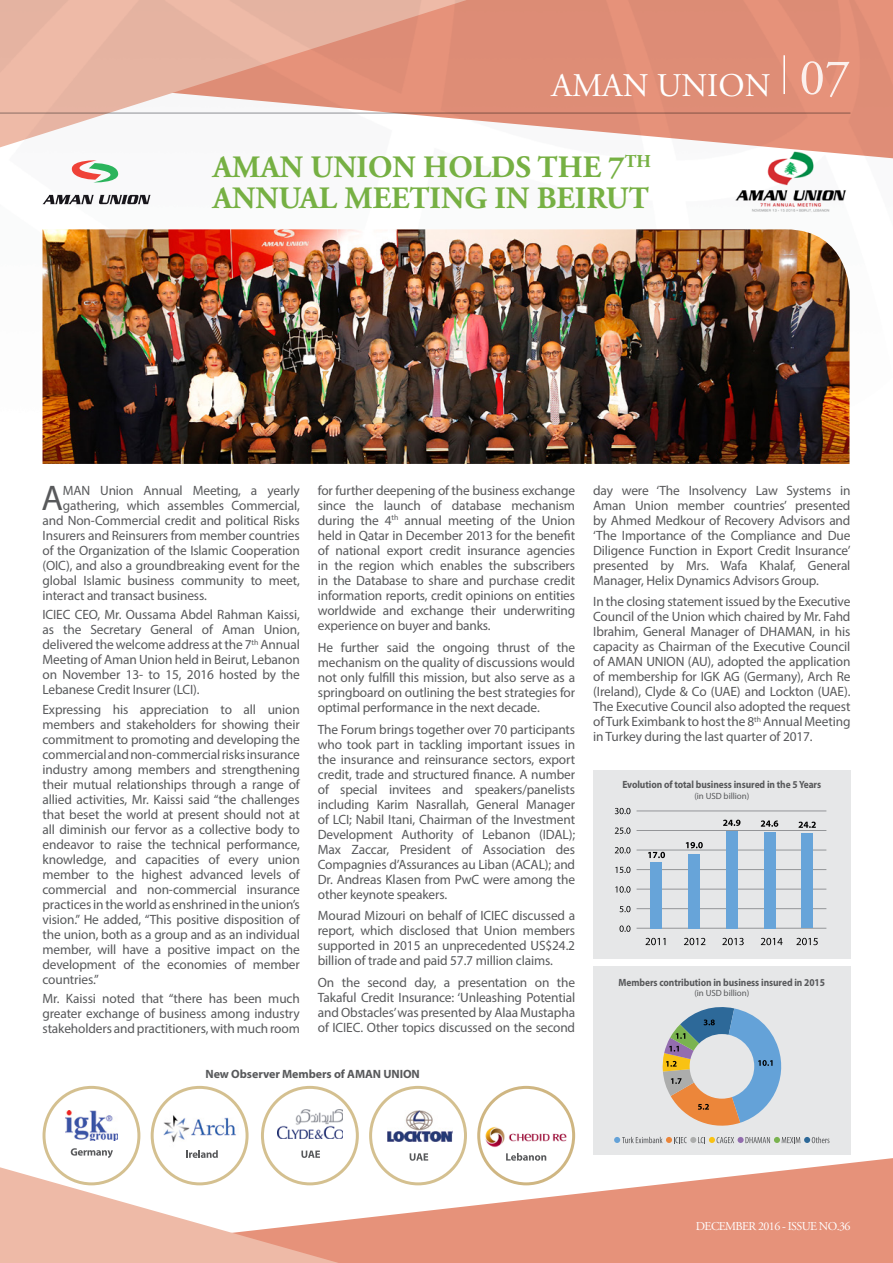
<style>
.page{position:relative;width:893px;height:1263px;background:#fff}
.page>*{position:absolute;margin:0;border:0;box-sizing:border-box;transform-origin:0 0}
.t1{font:35.7px "Myriad Pro";color:#58595b}
.t2{font:33px "Adobe Garamond Pro";color:#fff}
.t3{font:700 31.05px/31px "Adobe Garamond Pro";color:#76b043}
.t4{font:13.5px/15px "Myriad Pro";letter-spacing:-.01em;color:#58595b;text-align:justify}
.t5{font:700 12px "Myriad Pro";letter-spacing:-.005em;color:#58595b}
.t6{font:12px "Adobe Garamond Pro";letter-spacing:-.05em;color:#fff}
.t7{font:700 10.5px "Myriad Pro";letter-spacing:-.005em;color:#58595b;scale:.9 1}
.t8{font:9px "Myriad Pro";letter-spacing:-.005em;color:#58595b}
.s1{font-size:51px}
</style>
<div class="page">
<svg style="left:156px;top:1158px;width:737px;height:105px;fill:#e6927a"></svg>
<svg style="left:0;top:1167px;width:339px;height:96px"></svg>
<img style="left:0;top:0;width:893px;height:1080px">
<img style="left:43px;top:229px;width:806px;height:235px">
<div style="left:593px;top:771px;width:257px;height:188px;background:#e6e7e8"></div>
<hr style="left:637px;top:811px;width:189px;height:1px;background:#939598">
<hr style="left:637px;top:830px;width:189px;height:1px;background:#939598">
<hr style="left:637px;top:850px;width:189px;height:1px;background:#939598">
<hr style="left:637px;top:869px;width:189px;height:1px;background:#939598">
<hr style="left:637px;top:889px;width:189px;height:1px;background:#939598">
<hr style="left:637px;top:908px;width:189px;height:1px;background:#939598">
<hr style="left:637px;top:928px;width:189px;height:1px;background:#939598">
<div style="left:801px;top:833px;width:12px;height:95px;background:#67a4d9"></div>
<div style="left:764px;top:832px;width:11px;height:96px;background:#67a4d9"></div>
<div style="left:726px;top:831px;width:11px;height:97px;background:#67a4d9"></div>
<div style="left:688px;top:854px;width:12px;height:74px;background:#67a4d9"></div>
<div style="left:650px;top:862px;width:12px;height:66px;background:#67a4d9"></div>
<svg style="left:645px;top:938px;width:20px;height:7px"></svg>
<svg style="left:615px;top:808px;width:15px;height:6px"></svg>
<svg style="left:615px;top:827px;width:15px;height:7px"></svg>
<svg style="left:615px;top:847px;width:15px;height:6px"></svg>
<svg style="left:615px;top:867px;width:15px;height:6px"></svg>
<svg style="left:615px;top:886px;width:15px;height:7px"></svg>
<svg style="left:620px;top:906px;width:10px;height:6px"></svg>
<svg style="left:619px;top:925px;width:11px;height:7px"></svg>
<svg style="left:684px;top:938px;width:21px;height:7px"></svg>
<svg style="left:722px;top:938px;width:22px;height:7px"></svg>
<svg style="left:723px;top:820px;width:17px;height:6px"></svg>
<svg style="left:686px;top:842px;width:17px;height:6px"></svg>
<svg style="left:648px;top:852px;width:17px;height:6px"></svg>
<svg style="left:761px;top:820px;width:17px;height:7px"></svg>
<svg style="left:799px;top:822px;width:17px;height:6px"></svg>
<svg style="left:761px;top:938px;width:22px;height:7px"></svg>
<svg style="left:796px;top:938px;width:22px;height:7px"></svg>
<div style="left:593px;top:966px;width:257px;height:188px;background:#e6e7e8"></div>
<svg style="left:662px;top:1007px;width:120px;height:119px"></svg>
<svg style="left:614px;top:1137px;width:215px;height:6px"></svg>
<img style="left:277px;top:1110px;width:66px;height:29px">
<svg style="left:301px;top:1150px;width:19px;height:8px"></svg>
<div style="left:261px;top:1086px;width:98px;height:99px;border:3px solid #aa8222;border-radius:50%"></div>
<img style="left:65px;top:1111px;width:53px;height:30px">
<svg style="left:71px;top:1148px;width:42px;height:10px"></svg>
<div style="left:43px;top:1086px;width:97px;height:99px;border:3px solid #aa8222;border-radius:50%"></div>
<img style="left:153px;top:1106px;width:92px;height:44px">
<svg style="left:186px;top:1150px;width:32px;height:8px"></svg>
<div style="left:151px;top:1086px;width:98px;height:99px;border:3px solid #aa8222;border-radius:50%"></div>
<svg style="left:410px;top:1153px;width:18px;height:8px"></svg>
<img style="left:387px;top:1110px;width:66px;height:31px">
<div style="left:369px;top:1086px;width:98px;height:99px;border:3px solid #aa8222;border-radius:50%"></div>
<div style="left:479px;top:1087px;width:95px;height:97px;background:#fff;border-radius:50%"></div>
<div style="left:477px;top:1086px;width:98px;height:99px;border:3px solid #cfb682;border-radius:50%"></div>
<svg style="left:506px;top:1153px;width:40px;height:8px"></svg>
<img style="left:485px;top:1126px;width:82px;height:21px">
<hr style="left:783px;top:55px;width:2px;height:39px;background:#fff">
<svg style="left:43px;top:195px;width:108px;height:9px"></svg>
<svg style="left:55px;top:160px;width:80px;height:23px"></svg>
<h2 class="t2" style="left:551px;top:65px;width:300px">AMAN UNION <span class="s1">07</span></h2>
<h3 class="t3" style="left:213px;top:153px;width:440px">AMAN UNION HOLDS THE 7<sup>TH<br></sup>ANNUAL MEETING IN BEIRUT</h3>
<h1 class="t1" style="left:42px;top:476px;width:23px">A</h1>
<p class="t4" style="left:63px;top:483px;width:238px">MAN Union Annual Meeting, a yearly</p>
<p class="t4" style="left:63px;top:498px;width:238px">gathering, which assembles Commercial,</p>
<p class="t4" style="left:43px;top:513px;width:259px">and Non-Commercial credit and political Risks</p>
<p class="t4" style="left:43px;top:528px;width:259px">Insurers and Reinsurers from member countries</p>
<p class="t4" style="left:43px;top:543px;width:259px">of the Organization of the Islamic Cooperation</p>
<p class="t4" style="left:43px;top:558px;width:259px">(OIC), and also a groundbreaking event for the</p>
<p class="t4" style="left:43px;top:573px;width:259px">global Islamic business community to meet,</p>
<p class="t4" style="left:43px;top:588px;width:166px">interact and transact business.</p>
<p class="t4" style="left:43px;top:607px;width:259px">ICIEC CEO, Mr. Oussama Abdel Rahman Kaissi, as the Secretary General of Aman Union, delivered the welcome address at the 7<sup>th</sup> Annual Meeting of Aman Union held in Beirut, Lebanon on November 13- to 15, 2016 hosted by the Lebanese Credit Insurer (LCI).</p>
<p class="t4" style="left:43px;top:701px;width:259px">Expressing his appreciation to all union members and stakeholders for showing their commitment to promoting and developing the commercial and non-commercial risks insurance industry among members and strengthening their mutual relationships through a range of allied activities, Mr. Kaissi said “the challenges that beset the world at present should not at all diminish our fervor as a collective body to endeavor to raise the technical performance, knowledge, and capacities of every union member to the highest advanced levels of commercial and non-commercial insurance practices in the world as enshrined in the union’s vision.” He added, “This positive disposition of the union, both as a group and as an individual member, will have a positive impact on the development of the economies of member countries.”</p>
<p class="t4" style="left:43px;top:990px;width:259px">Mr. Kaissi noted that “there has been much greater exchange of business among industry stakeholders and practitioners, with much room</p>
<p class="t4" style="left:318px;top:483px;width:259px">for further deepening of the business exchange since the launch of database mechanism during the 4<sup>th</sup> annual meeting of the Union held in Qatar in December 2013 for the benefit of national export credit insurance agencies in the region which enables the subscribers in the Database to share and purchase credit information reports, credit opinions on entities worldwide and exchange their underwriting experience on buyer and banks.</p>
<p class="t4" style="left:318px;top:639px;width:259px">He further said the ongoing thrust of the mechanism on the quality of discussions would not only fulfill this mission, but also serve as a springboard on outlining the best strategies for optimal performance in the next decade.</p>
<p class="t4" style="left:318px;top:721px;width:259px">The Forum brings together over 70 participants who took part in tackling important issues in the insurance and reinsurance sectors, export credit, trade and structured finance. A number of special invitees and speakers/panelists including Karim Nasrallah, General Manager of LCI; Nabil Itani, Chairman of the Investment Development Authority of Lebanon (IDAL); Max Zaccar, President of Association des Compagnies d’Assurances au Liban (ACAL); and Dr. Andreas Klasen from PwC were among the other keynote speakers.</p>
<p class="t4" style="left:318px;top:908px;width:259px">Mourad Mizouri on behalf of ICIEC discussed a report, which disclosed that Union members supported in 2015 an unprecedented US$24.2 billion of trade and paid 57.7 million claims.</p>
<p class="t4" style="left:318px;top:975px;width:259px">On the second day, a presentation on the Takaful Credit Insurance: ‘Unleashing Potential and Obstacles’ was presented by Alaa Mustapha of ICIEC. Other topics discussed on the second</p>
<p class="t5" style="left:206px;top:1066px;width:216px">New Observer Members of AMAN UNION</p>
<p class="t4" style="left:593px;top:483px;width:259px">day were ‘The Insolvency Law Systems in Aman Union member countries’ presented by Ahmed Medkour of Recovery Advisors and ‘The Importance of the Compliance and Due Diligence Function in Export Credit Insurance’ presented by Mrs. Wafa Khalaf, General Manager, Helix Dynamics Advisors Group.</p>
<p class="t4" style="left:593px;top:594px;width:259px">In the closing statement issued by the Executive Council of the Union which chaired by Mr. Fahd Ibrahim, General Manager of DHAMAN, in his capacity as Chairman of the Executive Council of AMAN UNION (AU), adopted the application of membership for IGK AG (Germany), Arch Re (Ireland), Clyde &amp; Co (UAE) and Lockton (UAE).<br>The Executive Council also adopted the request of Turk Eximbank to host the 8<sup>th</sup> Annual Meeting in Turkey during the last quarter of 2017.</p>
<p class="t7" style="left:622px;top:778px;width:222px">Evolution of total business insured in the 5 Years</p>
<p class="t8" style="left:694px;top:790px;width:56px">(in USD billion)</p>
<p class="t7" style="left:619px;top:975px;width:231px">Members contribution in business insured in 2015</p>
<p class="t8" style="left:694px;top:988px;width:56px">(in USD billion)</p>
<p class="t6" style="left:696px;top:1219px;width:156px">DECEMBER 2016 - ISSUE NO.36</p>
</div>
